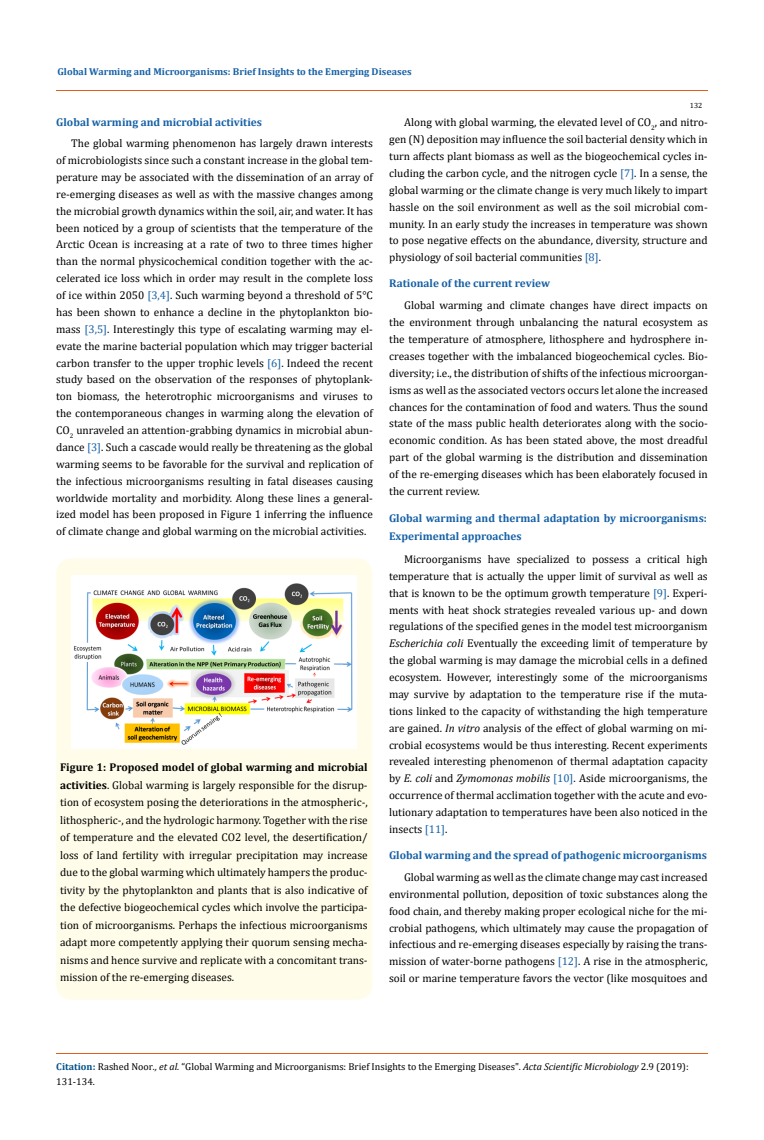
<style>
.page{position:relative;width:764px;height:1140px;background:#fff}
.page>*{position:absolute;margin:0;border:0;box-sizing:border-box;transform-origin:0 0}
.t1{font:11.25px/16.9px "Cambria";color:#000;text-align:justify}
.t2{font:700 11.25px/17.5px "Cambria";color:#1560a6}
.t3{font:10px/15px "Cambria";color:#000}
.t4{font:700 10px "Cambria";color:#1560a6}
.t5{font:7.5px "Cambria";color:#000}
.s1{color:#1560a6}
.s2{font-weight:700}
.s3{font-style:italic}
.s4{font-weight:700;color:#035089}
</style>
<div class="page">
<hr style="left:56px;top:91px;width:651px;height:1px;background:#e05d1a">
<div style="left:56px;top:558px;width:316px;height:442px;background:#fffde9;border-radius:15px"></div>
<img style="left:72px;top:576px;width:284px;height:173px">
<hr style="left:56px;top:1054px;width:652px;height:1px;background:#e05d1a">
<p class="t4" style="left:58px;top:64px;width:355px">Global Warming and Microorganisms: Brief Insights to the Emerging Diseases</p>
<p class="t5" style="left:690px;top:101px;width:14px">132</p>
<p class="t2" style="left:56px;top:113px;width:207px">Global warming and microbial activities</p>
<p class="t1" style="left:56px;top:135px;width:318px;text-indent:15px">The global warming phenomenon has largely drawn interests of microbiologists since such a constant increase in the global tem&shy;perature may be associated with the dissemination of an array of re-emerging diseases as well as with the massive changes among the microbial growth dynamics within the soil, air, and water. It has been noticed by a group of scientists that the temperature of the Arctic Ocean is increasing at a rate of two to three times higher than the normal physicochemical condition together with the ac&shy;celerated ice loss which in order may result in the complete loss of ice within 2050 <span class="s1">[3,4]</span>. Such warming beyond a threshold of 5°C has been shown to enhance a decline in the phytoplankton bio&shy;mass <span class="s1">[3,5]</span>. Interestingly this type of escalating warming may el&shy;evate the marine bacterial population which may trigger bacterial carbon transfer to the upper trophic levels <span class="s1">[6]</span>. Indeed the recent study based on the observation of the responses of phytoplank&shy;ton biomass, the heterotrophic microorganisms and viruses to the contemporaneous changes in warming along the elevation of CO<sub>2</sub> unraveled an attention-grabbing dynamics in microbial abun&shy;dance <span class="s1">[3]</span>. Such a cascade would really be threatening as the global warming seems to be favorable for the survival and replication of the infectious microorganisms resulting in fatal diseases causing worldwide mortality and morbidity. Along these lines a general&shy;ized model has been proposed in Figure 1 inferring the influence of climate change and global warming on the microbial activities.</p>
<p class="t1" style="left:60px;top:758px;width:309px;line-height:17.5px"><span class="s2">Figure 1: Proposed model of global warming and microbial activities</span>. Global warming is largely responsible for the disrup&shy;tion of ecosystem posing the deteriorations in the atmospheric-, lithospheric-, and the hydrologic harmony. Together with the rise of temperature and the elevated CO2 level, the desertification/ loss of land fertility with irregular precipitation may increase due to the global warming which ultimately hampers the produc&shy;tivity by the phytoplankton and plants that is also indicative of the defective biogeochemical cycles which involve the participa&shy;tion of microorganisms. Perhaps the infectious microorganisms adapt more competently applying their quorum sensing mecha&shy;nisms and hence survive and replicate with a concomitant trans&shy;mission of the re-emerging diseases.</p>
<p class="t1" style="left:389px;top:114px;width:320px;text-indent:15px">Along with global warming, the elevated level of CO<sub>2</sub>, and nitro&shy;gen (N) deposition may influence the soil bacterial density which in turn affects plant biomass as well as the biogeochemical cycles in&shy;cluding the carbon cycle, and the nitrogen cycle <span class="s1">[7]</span>. In a sense, the global warming or the climate change is very much likely to impart hassle on the soil environment as well as the soil microbial com&shy;munity. In an early study the increases in temperature was shown to pose negative effects on the abundance, diversity, structure and physiology of soil bacterial communities <span class="s1">[8]</span>.</p>
<p class="t2" style="left:389px;top:274px;width:162px">Rationale of the current review</p>
<p class="t1" style="left:389px;top:297px;width:320px;text-indent:15px">Global warming and climate changes have direct impacts on the environment through unbalancing the natural ecosystem as the temperature of atmosphere, lithosphere and hydrosphere in&shy;creases together with the imbalanced biogeochemical cycles. Bio&shy;diversity; i.e., the distribution of shifts of the infectious microorgan&shy;isms as well as the associated vectors occurs let alone the increased chances for the contamination of food and waters. Thus the sound state of the mass public health deteriorates along with the socio&shy;economic condition. As has been stated above, the most dreadful part of the global warming is the distribution and dissemination of the re-emerging diseases which has been elaborately focused in the current review.</p>
<p class="t2" style="left:389px;top:509px;width:319px">Global warming and thermal adaptation by microorganisms:<br>Experimental approaches</p>
<p class="t1" style="left:389px;top:551px;width:320px;text-indent:15px">Microorganisms have specialized to possess a critical high temperature that is actually the upper limit of survival as well as that is known to be the optimum growth temperature <span class="s1">[9]</span>. Experi&shy;ments with heat shock strategies revealed various up- and down regulations of the specified genes in the model test microorganism <span class="s3">Escherichia coli</span> Eventually the exceeding limit of temperature by the global warming is may damage the microbial cells in a defined ecosystem. However, interestingly some of the microorganisms may survive by adaptation to the temperature rise if the muta&shy;tions linked to the capacity of withstanding the high temperature are gained. <span class="s3">In vitro</span> analysis of the effect of global warming on mi&shy;crobial ecosystems would be thus interesting. Recent experiments revealed interesting phenomenon of thermal adaptation capacity by <span class="s3">E. coli</span> and <span class="s3">Zymomonas mobilis</span> <span class="s1">[10]</span>. Aside microorganisms, the occurrence of thermal acclimation together with the acute and evo&shy;lutionary adaptation to temperatures have been also noticed in the insects <span class="s1">[11]</span>.</p>
<p class="t2" style="left:389px;top:846px;width:319px">Global warming and the spread of pathogenic microorganisms</p>
<p class="t1" style="left:389px;top:869px;width:320px;text-indent:15px">Global warming as well as the climate change may cast increased environmental pollution, deposition of toxic substances along the food chain, and thereby making proper ecological niche for the mi&shy;crobial pathogens, which ultimately may cause the propagation of infectious and re-emerging diseases especially by raising the trans&shy;mission of water-borne pathogens <span class="s1">[12]</span>. A rise in the atmospheric, soil or marine temperature favors the vector (like mosquitoes and</p>
<p class="t3" style="left:56px;top:1059px;width:634px"><span class="s4">Citation:</span> Rashed Noor<span class="s3">., et al.</span> “Global Warming and Microorganisms: Brief Insights to the Emerging Diseases". <span class="s3">Acta Scientific Microbiology</span> 2.9 (2019):<br>131-134.</p>
</div>
